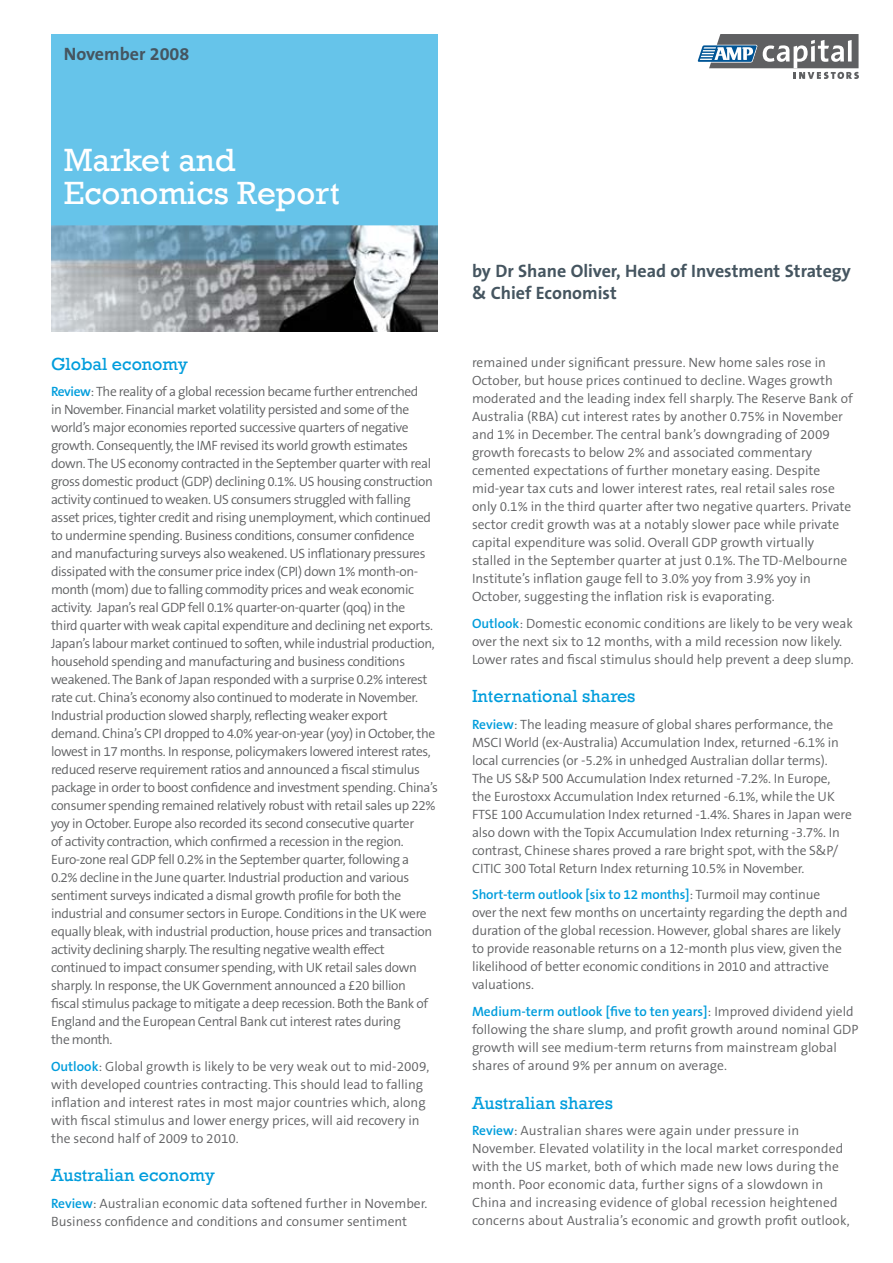
<style>
.page{position:relative;width:893px;height:1263px;background:#fff}
.page>*{position:absolute;margin:0;border:0;box-sizing:border-box;transform-origin:0 0}
.t1{font:33px/33px "Rockwell";color:#fff}
.t2{font:700 18px/21.8px "The Sans B7";color:#455560}
.t3{font:18px "Rockwell";color:#009ddc}
.t4{font:300 13.5px/18px "The Sans B4";letter-spacing:-.015em;color:#5f6062}
.t5{font:300 13.5px/18px "The Sans B4";letter-spacing:.01em;color:#5f6062}
.t6{font:600 13.5px "The Sans B6";letter-spacing:-.01em;color:#009ddc}
.s1{font-family:"The Sans B6";font-weight:600;color:#009ddc}
.s2{font-family:"The Sans B4";font-weight:300;color:#5f6062}
</style>
<div class="page">
<img style="left:51px;top:225px;width:387px;height:107px">
<svg style="left:697px;top:34px;width:162px;height:45px"></svg>
<div style="left:51px;top:34px;width:387px;height:191px;background:#66c4ea"></div>
<h2 class="t2" style="left:64px;top:44px;width:82px">Heading 4</h2>
<h2 class="t2" style="left:64px;top:44px;width:127px">November 2008</h2>
<h1 class="t1" style="left:64px;top:142px;width:277px">Market and<br>Economics Report</h1>
<h1 class="t1" style="left:64px;top:175px;width:224px">Heading 1 or 2</h1>
<h2 class="t3" style="left:51px;top:350px;width:138px">Global economy</h2>
<p class="t4" style="left:51px;top:383px;width:388px"><span class="s1">Review</span>: The reality of a global recession became further entrenched<br>in November. Financial market volatility persisted and some of the world’s major economies reported successive quarters of negative growth. Consequently, the IMF revised its world growth estimates down. The US economy contracted in the September quarter with real gross domestic product (GDP) declining 0.1%. US housing construction activity continued to weaken. US consumers struggled with falling asset prices, tighter credit and rising unemployment, which continued to undermine spending. Business conditions, consumer confidence and manufacturing surveys also weakened. US inflationary pressures dissipated with the consumer price index (CPI) down 1% month-on&shy;month (mom) due to falling commodity prices and weak economic activity. Japan’s real GDP fell 0.1% quarter-on-quarter (qoq) in the<br>third quarter with weak capital expenditure and declining net exports.<br>Japan’s labour market continued to soften, while industrial production, household spending and manufacturing and business conditions weakened. The Bank of Japan responded with a surprise 0.2% interest rate cut. China’s economy also continued to moderate in November.<br>Industrial production slowed sharply, reflecting weaker export demand. China’s CPI dropped to 4.0% year-on-year (yoy) in October, the lowest in 17 months. In response, policymakers lowered interest rates, reduced reserve requirement ratios and announced a fiscal stimulus package in order to boost confidence and investment spending. China’s consumer spending remained relatively robust with retail sales up 22% yoy in October. Europe also recorded its second consecutive quarter<br>of activity contraction, which confirmed a recession in the region.<br>Euro-zone real GDP fell 0.2% in the September quarter, following a 0.2% decline in the June quarter. Industrial production and various sentiment surveys indicated a dismal growth profile for both the industrial and consumer sectors in Europe. Conditions in the UK were equally bleak, with industrial production, house prices and transaction activity declining sharply. The resulting negative wealth effect continued to impact consumer spending, with UK retail sales down sharply. In response, the UK Government announced a £20 billion<br>fiscal stimulus package to mitigate a deep recession. Both the Bank of England and the European Central Bank cut interest rates during<br>the month.</p>
<p class="t4" style="left:51px;top:1057px;width:380px"><span class="s1">Outlook</span>: Global growth is likely to be very weak out to mid-2009, with developed countries contracting. This should lead to falling inflation and interest rates in most major countries which, along with fiscal stimulus and lower energy prices, will aid recovery in the second half of 2009 to 2010.</p>
<h2 class="t3" style="left:51px;top:1162px;width:165px">Australian economy</h2>
<p class="t4" style="left:51px;top:1195px;width:378px"><span class="s1">Review</span>: Australian economic data softened further in November.<br>Business confidence and conditions and consumer sentiment</p>
<h2 class="t2" style="left:472px;top:261px;width:380px">by Dr Shane Oliver, Head of Investment Strategy &amp; Chief Economist</h2>
<p class="t4" style="left:472px;top:354px;width:382px">remained under significant pressure. New home sales rose in October, but house prices continued to decline. Wages growth moderated and the leading index fell sharply. The Reserve Bank of Australia (RBA) cut interest rates by another 0.75% in November and 1% in December. The central bank’s downgrading of 2009 growth forecasts to below 2% and associated commentary cemented expectations of further monetary easing. Despite mid-year tax cuts and lower interest rates, real retail sales rose only 0.1% in the third quarter after two negative quarters. Private sector credit growth was at a notably slower pace while private capital expenditure was solid. Overall GDP growth virtually stalled in the September quarter at just 0.1%. The TD-Melbourne Institute’s inflation gauge fell to 3.0% yoy from 3.9% yoy in October, suggesting the inflation risk is evaporating.</p>
<p class="t4" style="left:472px;top:615px;width:383px"><span class="s1">Outlook</span>: Domestic economic conditions are likely to be very weak over the next six to 12 months, with a mild recession now likely.<br>Lower rates and fiscal stimulus should help prevent a deep slump.</p>
<h2 class="t3" style="left:472px;top:683px;width:165px">International shares</h2>
<p class="t4" style="left:472px;top:716px;width:381px"><span class="s1">Review</span>: The leading measure of global shares performance, the MSCI World (ex-Australia) Accumulation Index, returned -6.1% in local currencies (or -5.2% in unhedged Australian dollar terms).<br>The US S&amp;P 500 Accumulation Index returned -7.2%. In Europe, the Eurostoxx Accumulation Index returned -6.1%, while the UK FTSE 100 Accumulation Index returned -1.4%. Shares in Japan were also down with the Topix Accumulation Index returning -3.7%. In contrast, Chinese shares proved a rare bright spot, with the S&amp;P/ CITIC 300 Total Return Index returning 10.5% in November.</p>
<p class="t6" style="left:472px;top:888px;width:350px">Short-term outlook [six to 12 months]<span class="s2">: Turmoil may continue</span></p>
<p class="t4" style="left:472px;top:904px;width:377px">over the next few months on uncertainty regarding the depth and duration of the global recession. However, global shares are likely to provide reasonable returns on a 12-month plus view, given the likelihood of better economic conditions in 2010 and attractive valuations.</p>
<p class="t6" style="left:472px;top:1004px;width:383px">Medium-term outlook [five to ten years]<span class="s2">: Improved dividend yield</span></p>
<p class="t4" style="left:472px;top:1021px;width:388px">following the share slump, and profit growth around nominal GDP growth will see medium-term returns from mainstream global shares of around 9% per annum on average.</p>
<h2 class="t3" style="left:472px;top:1089px;width:143px">Australian shares</h2>
<p class="t5" style="left:472px;top:1122px;width:379px"><span class="s1">Review</span>: Australian shares were again under pressure in November. Elevated volatility in the local market corresponded with the US market, both of which made new lows during the month. Poor economic data, further signs of a slowdown in China and increasing evidence of global recession heightened concerns about Australia’s economic and growth profit outlook,</p>
</div>
